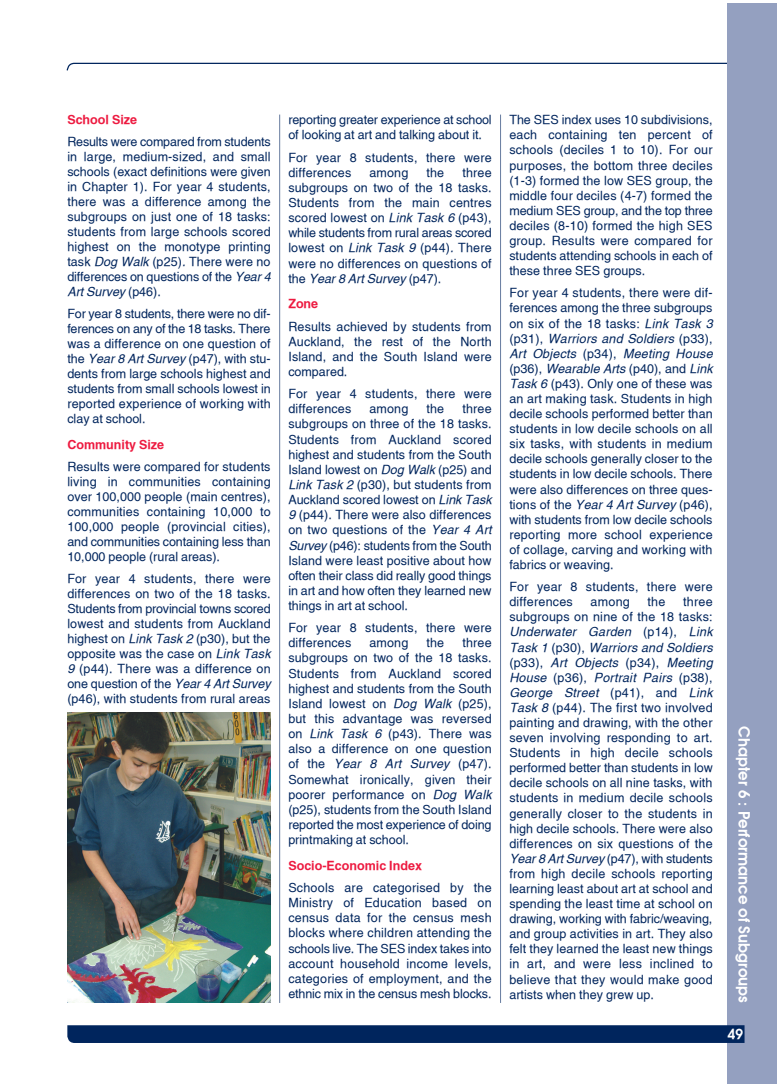
<style>
.page{position:relative;width:780px;height:1088px;background:#fff}
.page>*{position:absolute;margin:0;border:0;box-sizing:border-box;transform-origin:0 0}
.t1{font:700 15px "Hawn Avant";color:#fff}
.t2{font:700 13.75px "Hawn Avant";color:#fff}
.t3{font:12.5px/15.1px "Hawn Helv";letter-spacing:.005em;color:#00255d;text-align:justify}
.t4{font:700 12.5px "Hawn Helv";color:#ed1a40}
.s1{font-style:italic}
</style>
<div class="page">
<svg style="left:66px;top:62px;width:660px;height:9px"></svg>
<div style="left:726px;top:4px;width:50px;height:1080px;background:#94a0c0"></div>
<svg style="left:67px;top:1025px;width:677px;height:18px;background:#04285f"></svg>
<hr style="left:500px;top:115px;width:1px;height:888px;background:#234275">
<hr style="left:279px;top:115px;width:1px;height:888px;background:#234275">
<img style="left:67px;top:712px;width:203px;height:291px">
<p class="t4" style="left:67px;top:112px;width:71px">School Size</p>
<p class="t3" style="left:67px;top:134px;width:205px">Results were compared from students in large, medium-sized, and small schools (exact definitions were given in Chapter 1). For year 4 students, there was a difference among the subgroups on just one of 18 tasks: students from large schools scored highest on the monotype printing task <span class="s1">Dog Walk</span> (p25)<span class="s1">.</span> There were no differences on questions of the <span class="s1">Year 4<br>Art Survey</span> (p46).</p>
<p class="t3" style="left:67px;top:306px;width:205px">For year 8 students, there were no dif&shy;ferences on any of the 18 tasks. There was a difference on one question of the <span class="s1">Year 8 Art Survey</span> (p47), with stu&shy;dents from large schools highest and students from small schools lowest in reported experience of working with clay at school.</p>
<p class="t4" style="left:67px;top:437px;width:98px">Community Size</p>
<p class="t3" style="left:67px;top:459px;width:205px">Results were compared for students living in communities containing over 100,000 people (main centres), communities containing 10,000 to 100,000 people (provincial cities), and communities containing less than 10,000 people (rural areas).</p>
<p class="t3" style="left:67px;top:571px;width:205px">For year 4 students, there were differences on two of the 18 tasks.<br>Students from provincial towns scored lowest and students from Auckland highest on <span class="s1">Link Task 2</span> (p30), but the opposite was the case on <span class="s1">Link Task 9</span> (p44). There was a difference on one question of the <span class="s1">Year 4 Art Survey </span>(p46), with students from rural areas</p>
<p class="t3" style="left:288px;top:112px;width:205px">reporting greater experience at school of looking at art and talking about it.</p>
<p class="t3" style="left:288px;top:150px;width:205px">For year 8 students, there were differences</p>
<p class="t3" style="left:288px;top:165px;width:205px;text-indent:174px">three subgroups on two of the 18 tasks.<br>Students from the main centres scored lowest on <span class="s1">Link Task 6</span> (p43), while students from rural areas scored lowest on <span class="s1">Link Task 9</span> (p44)<span class="s1">.</span> There were no differences on questions of the <span class="s1">Year 8 Art Survey</span> (p47).</p>
<p class="t4" style="left:288px;top:296px;width:31px">Zone</p>
<p class="t3" style="left:288px;top:319px;width:205px">Results achieved by students from Auckland, the rest of the North Island, and the South Island were compared.</p>
<p class="t3" style="left:288px;top:386px;width:205px">For year 4 students, there were differences</p>
<p class="t3" style="left:369px;top:165px;width:40px">among</p>
<p class="t3" style="left:426px;top:165px;width:19px">the</p>
<p class="t3" style="left:288px;top:401px;width:205px;text-indent:174px">three subgroups on three of the 18 tasks.<br>Students from Auckland scored highest and students from the South Island lowest on <span class="s1">Dog Walk</span> (p25) and <span class="s1">Link Task 2</span> (p30), but students from Auckland scored lowest on <span class="s1">Link Task 9</span> (p44). There were also differences on two questions of the <span class="s1">Year 4 Art Survey</span> (p46): students from the South Island were least positive about how often their class did really good things in art and how often they learned new things in art at school.</p>
<p class="t3" style="left:288px;top:620px;width:205px">For year 8 students, there were differences</p>
<p class="t3" style="left:369px;top:401px;width:40px">among</p>
<p class="t3" style="left:426px;top:401px;width:19px">the</p>
<p class="t3" style="left:288px;top:635px;width:205px;text-indent:174px">three subgroups on two of the 18 tasks.<br>Students from Auckland scored highest and students from the South Island lowest on <span class="s1">Dog Walk</span> (p25), but this advantage was reversed on <span class="s1">Link Task 6</span> (p43). There was also a difference on one question of the <span class="s1">Year 8 Art Survey</span> (p47).<br>Somewhat ironically, given their poorer performance on <span class="s1">Dog Walk </span>(p25), students from the South Island reported the most experience of doing printmaking at school.</p>
<p class="t4" style="left:288px;top:858px;width:135px">Socio-Economic Index</p>
<p class="t3" style="left:288px;top:880px;width:205px">Schools are categorised by the Ministry of Education based on census data for the census mesh blocks where children attending the schools live. The SES index takes into account household income levels, categories of employment, and the ethnic mix in the census mesh blocks.</p>
<p class="t3" style="left:369px;top:635px;width:40px">among</p>
<p class="t3" style="left:426px;top:635px;width:19px">the</p>
<p class="t3" style="left:509px;top:112px;width:205px">The SES index uses 10 subdivisions, each containing ten percent of schools (deciles 1 to 10). For our purposes, the bottom three deciles (1-3) formed the low SES group, the middle four deciles (4-7) formed the medium SES group, and the top three deciles (8-10) formed the high SES group. Results were compared for students attending schools in each of these three SES groups.</p>
<p class="t3" style="left:509px;top:285px;width:205px">For year 4 students, there were dif&shy;ferences among the three subgroups on six of the 18 tasks: <span class="s1">Link Task 3 </span>(p31), <span class="s1">Warriors and Soldiers</span> (p33), <span class="s1">Art Objects</span> (p34), <span class="s1">Meeting House </span>(p36), <span class="s1">Wearable Arts</span> (p40), and <span class="s1">Link Task 6</span> (p43). Only one of these was an art making task. Students in high decile schools performed better than students in low decile schools on all six tasks, with students in medium decile schools generally closer to the students in low decile schools. There were also differences on three ques&shy;tions of the <span class="s1">Year 4 Art Survey</span> (p46), with students from low decile schools reporting more school experience of collage, carving and working with fabrics or weaving.</p>
<p class="t3" style="left:509px;top:579px;width:205px">For year 8 students, there were differences</p>
<p class="t3" style="left:509px;top:594px;width:205px;text-indent:174px">three subgroups on nine of the 18 tasks:<br><span class="s1">Underwater Garden</span> (p14), <span class="s1">Link Task 1</span> (p30), <span class="s1">Warriors and Soldiers </span>(p33), <span class="s1">Art Objects</span> (p34), <span class="s1">Meeting House</span> (p36), <span class="s1">Portrait Pairs</span> (p38), <span class="s1">George Street</span> (p41), and <span class="s1">Link Task 8</span> (p44). The first two involved painting and drawing, with the other seven involving responding to art.<br>Students in high decile schools performed better than students in low decile schools on all nine tasks, with students in medium decile schools generally closer to the students in high decile schools. There were also differences on six questions of the <span class="s1">Year 8 Art Survey</span> (p47), with students from high decile schools reporting learning least about art at school and spending the least time at school on drawing, working with fabric/weaving, and group activities in art. They also felt they learned the least new things in art, and were less inclined to believe that they would make good artists when they grew up.</p>
<p class="t3" style="left:590px;top:594px;width:41px">among</p>
<p class="t3" style="left:647px;top:594px;width:19px">the</p>
<p class="t1" style="left:754px;top:726px;width:278px;rotate:90deg">Chapter 6 : Performance of Subgroups</p>
<p class="t2" style="left:727px;top:1025px;width:17px">49</p>
</div>
